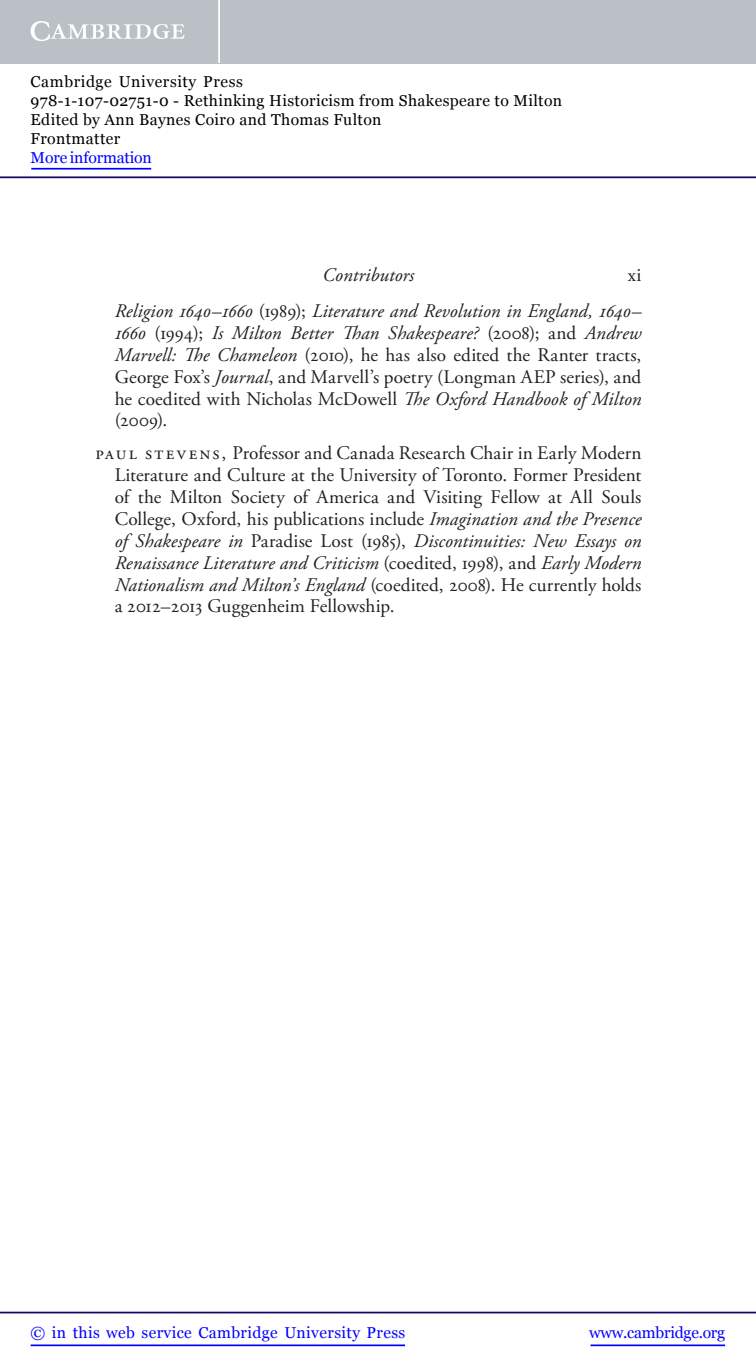
<style>
.page{position:relative;width:756px;height:1371px;background:#fff}
.page>*{position:absolute;margin:0;border:0;box-sizing:border-box;transform-origin:0 0}
.FM_Contributor{font:19.25px/21.9px "Adobe Garamond Pro";letter-spacing:.005em;color:#231f20;text-align:justify}
.RRH{font:italic 19.25px "Adobe Garamond Pro";letter-spacing:.005em;color:#231f20}
.Folio{font:19.25px "Adobe Garamond Pro";color:#231f20}
.t1{font:15.75px/18.9px "Georgia";letter-spacing:.025em;color:#000}
.t2{font:15.75px "Georgia";letter-spacing:.025em;color:#00f}
.t3{font:15.75px "Georgia";letter-spacing:-.015em;color:#00f}
.t4{font:15.75px "Georgia";letter-spacing:-.01em;color:#00f}
.s1{font-style:italic}
</style>
<div class="page">
<hr style="left:591px;top:1344px;width:134px;height:1px;background:#00f">
<hr style="left:0;top:1311px;width:756px;height:2px;background:#150666">
<hr style="left:31px;top:1344px;width:374px;height:1px;background:#00f">
<div style="left:0;top:0;width:756px;height:63px;background:#bac0c6"></div>
<svg style="left:31px;top:21px;width:154px;height:20px"></svg>
<hr style="left:218px;top:0;width:2px;height:63px;background:#fff">
<hr style="left:0;top:176px;width:756px;height:2px;background:#150666">
<hr style="left:31px;top:168px;width:120px;height:1px;background:#00f">
<p class="t1" style="left:31px;top:72px;width:533px">Cambridge University Press<br>978-1-107-02751-0 - Rethinking Historicism from Shakespeare to Milton Edited by Ann Baynes Coiro and Thomas Fulton<br>Frontmatter</p>
<p class="t4" style="left:31px;top:148px;width:123px">More information</p>
<p class="RRH" style="left:323px;top:263px;width:93px">Contributors</p>
<p class="Folio" style="left:628px;top:263px;width:15px">xi</p>
<p class="FM_Contributor" style="left:115px;top:300px;width:528px"><span class="s1">Religion 1640–1660</span> (1989); <span class="s1">Literature and Revolution in England, 1640– 1660</span> (1994); <span class="s1">Is Milton Better Than Shakespeare?</span> (2008); and <span class="s1">Andrew Marvell: The Chameleon</span> (2010), he has also edited the Ranter tracts, George Fox’s <span class="s1">Journal</span>, and Marvell’s poetry (Longman AEP series), and he coedited with Nicholas McDowell <span class="s1">The Oxford Handbook of Milton </span>(2009).</p>
<p class="FM_Contributor" style="left:115px;top:443px;width:528px;text-indent:-19px">Paul Stevens, Professor and Canada Research Chair in Early Modern Literature and Culture at the University of Toronto. Former President of the Milton Society of America and Visiting Fellow at All Souls College, Oxford, his publications include <span class="s1">Imagination and the Presence of Shakespeare in</span> Paradise Lost (1985), <span class="s1">Discontinuities: New Essays on Renaissance Literature and Criticism</span> (coedited, 1998), and <span class="s1">Early Modern Nationalism and Milton’s England</span> (coedited, 2008). He currently holds a 2012–2013 Guggenheim Fellowship.</p>
<p class="t2" style="left:31px;top:1323px;width:376px">© in this web service Cambridge University Press</p>
<p class="t3" style="left:589px;top:1323px;width:137px">www.cambridge.org</p>
</div>
